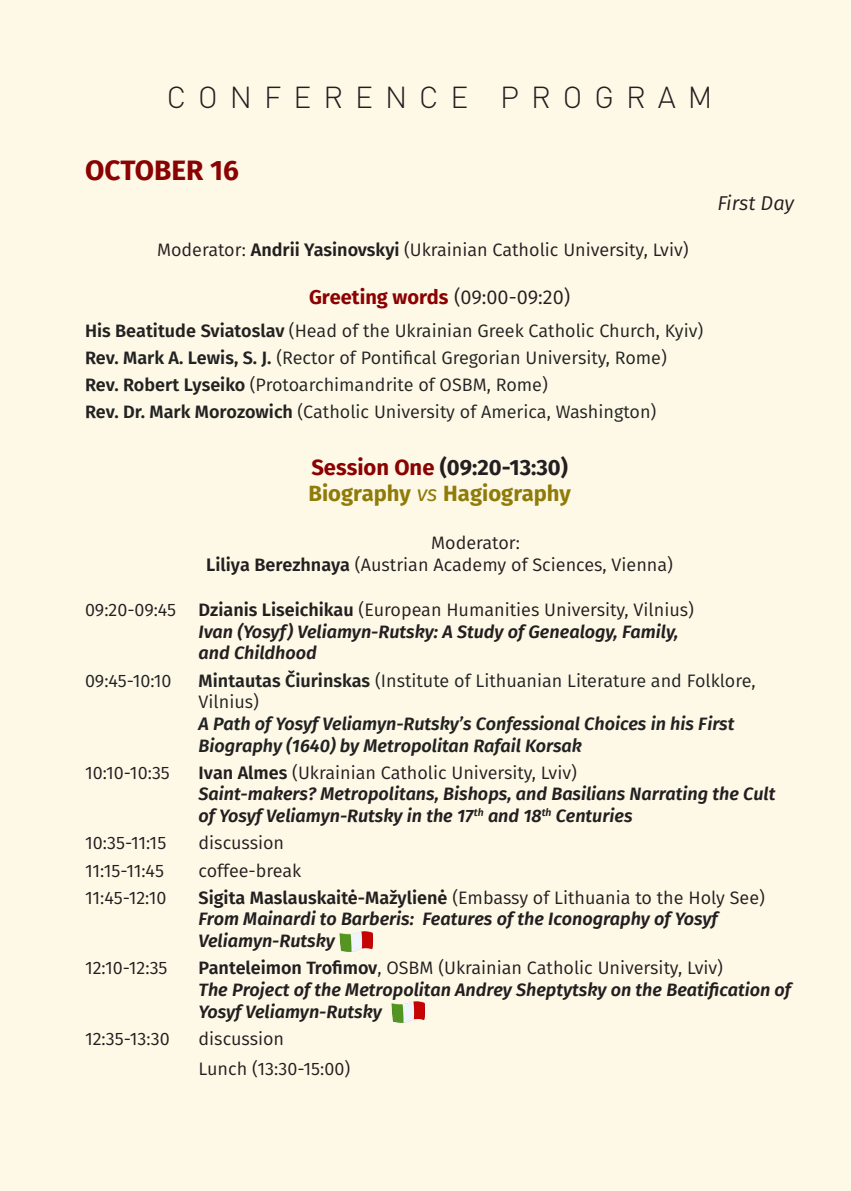
<style>
.page{position:relative;width:851px;height:1191px;background:#fff}
.page>*{position:absolute;margin:0;border:0;box-sizing:border-box;transform-origin:0 0}
.t1{font:300 30px "DIN Pro";letter-spacing:.4em;color:#231f20}
.Дат{font:700 28px "Fira Sans";color:#8b0202}
.t2{font:700 22px "Fira Sans";color:#231f20}
.Normal__Web{font:700 22px "Fira Sans";color:#8f7b08}
.t3{font:700 20px "Fira Sans";color:#8b0202}
.t4{font:italic 20px "Fira Sans";letter-spacing:-.005em;color:#231f20}
.Подіїї{font:italic 600 18px/21.6px "Fira Sans";color:#231f20}
.Подіїї-2{font:18px "Fira Sans";color:#222}
.Подіїї-3{font:18px/21.6px "Fira Sans";color:#231f20}
.Подіїї-4{font:italic 600 18px/21.6px "Fira Sans";color:#222}
.s1{font-weight:600}
.s2{font-weight:400;color:#231f20}
.s3{color:#8b0202}
.s4{font-weight:400;font-style:italic}
.s5{font-weight:400;font-style:normal}
.s6{font-style:normal}
</style>
<div class="page">
<div style="left:0;top:0;width:850px;height:1191px;background:#fef9e7"></div>
<img style="left:339px;top:931px;width:33px;height:21px">
<img style="left:391px;top:1001px;width:33px;height:22px">
<p class="t1" style="left:167px;top:77px;width:547px">CONFERENCE PROGRAM</p>
<p class="Дат" style="left:85px;top:151px;width:155px">OCTOBER 16</p>
<p class="t4" style="left:717px;top:188px;width:78px">First Day</p>
<p class="Подіїї-3" style="left:157px;top:238px;width:533px">Moderator: <span class="s1">Andrii Yasinovskyi</span> (Ukrainian Catholic University, Lviv)</p>
<p class="t3" style="left:309px;top:283px;width:263px">Greeting words <span class="s2">(09:00-09:20)</span></p>
<p class="Подіїї-2" style="left:85px;top:317px;width:619px"><span class="s1">His Beatitude Sviatoslav</span> (Head of the Ukrainian Greek Catholic Church, Kyiv)</p>
<p class="Подіїї-2" style="left:85px;top:344px;width:583px"><span class="s1">Rev. Mark A. Lewis, S. J.</span> (Rector of Pontifical Gregorian University, Rome)</p>
<p class="Подіїї-2" style="left:85px;top:371px;width:464px"><span class="s1">Rev. Robert Lyseiko</span> (Protoarchimandrite of OSBM, Rome)</p>
<p class="Подіїї-2" style="left:85px;top:399px;width:572px"><span class="s1">Rev. Dr. Mark Morozowich</span> (Catholic University of America, Washington)</p>
<p class="t2" style="left:311px;top:451px;width:258px"><span class="s3">Session One</span> (09:20-13:30)</p>
<p class="Normal__Web" style="left:308px;top:478px;width:264px">Biography <span class="s4">vs</span> Hagiography</p>
<p class="Подіїї-3" style="left:206px;top:531px;width:468px;text-indent:225px">Moderator:<br><span class="s1">Liliya Berezhnaya</span> (Austrian Academy of Sciences, Vienna)</p>
<p class="Подіїї" style="left:198px;top:598px;width:497px;text-indent:-113px"><span class="s5">09:20-09:45</span> <span class="s6">Dzianis Liseichikau</span> <span class="s5">(European Humanities University, Vilnius)<br></span>Ivan (Yosyf) Veliamyn-Rutsky: A Study of Genealogy, Family, and Childhood</p>
<p class="Подіїї-2" style="left:85px;top:667px;width:88px">09:45-10:10</p>
<p class="Подіїї-4" style="left:198px;top:668px;width:558px"><span class="s6">Mintautas Čiurinskas</span> <span class="s5">(Institute of Lithuanian Literature and Folklore, Vilnius)<br></span>A Path of Yosyf Veliamyn-Rutsky’s Confessional Choices in his First Biography (1640) by Metropolitan Rafail Korsak</p>
<p class="Подіїї-3" style="left:85px;top:761px;width:86px">10:10-10:35</p>
<p class="Подіїї" style="left:198px;top:760px;width:578px"><span class="s6">Ivan Almes</span> <span class="s5">(Ukrainian Catholic University, Lviv)<br></span>Saint-makers? Metropolitans, Bishops, and Basilians Narrating the Cult of Yosyf Veliamyn-Rutsky in the 17<sup>th</sup> and 18<sup>th</sup> Centuries</p>
<p class="Подіїї-3" style="left:85px;top:831px;width:83px">10:35-11:15</p>
<p class="Подіїї-3" style="left:198px;top:831px;width:87px">discussion</p>
<p class="Подіїї-3" style="left:85px;top:859px;width:80px">11:15-11:45</p>
<p class="Подіїї-3" style="left:198px;top:859px;width:104px">coffee-break</p>
<p class="Подіїї-3" style="left:85px;top:886px;width:83px">11:45-12:10</p>
<p class="Подіїї" style="left:198px;top:885px;width:568px"><span class="s6">Sigita Maslauskaitė-Mažylienė</span> <span class="s5">(Embassy of Lithuania to the Holy See)<br></span>From Mainardi to Barberis: Features of the Iconography of Yosyf<br>Veliamyn-Rutsky</p>
<p class="Подіїї-3" style="left:85px;top:957px;width:84px">12:10-12:35</p>
<p class="Подіїї" style="left:198px;top:956px;width:594px"><span class="s6">Panteleimon Trofimov</span><span class="s5">, OSBM (Ukrainian Catholic University, Lviv)<br></span>The Project of the Metropolitan Andrey Sheptytsky on the Beatification of<br>Yosyf Veliamyn-Rutsky</p>
<p class="Подіїї-3" style="left:85px;top:1027px;width:86px">12:35-13:30</p>
<p class="Подіїї-3" style="left:198px;top:1027px;width:87px">discussion</p>
<p class="Подіїї-3" style="left:198px;top:1057px;width:153px">Lunch (13:30-15:00)</p>
</div>
